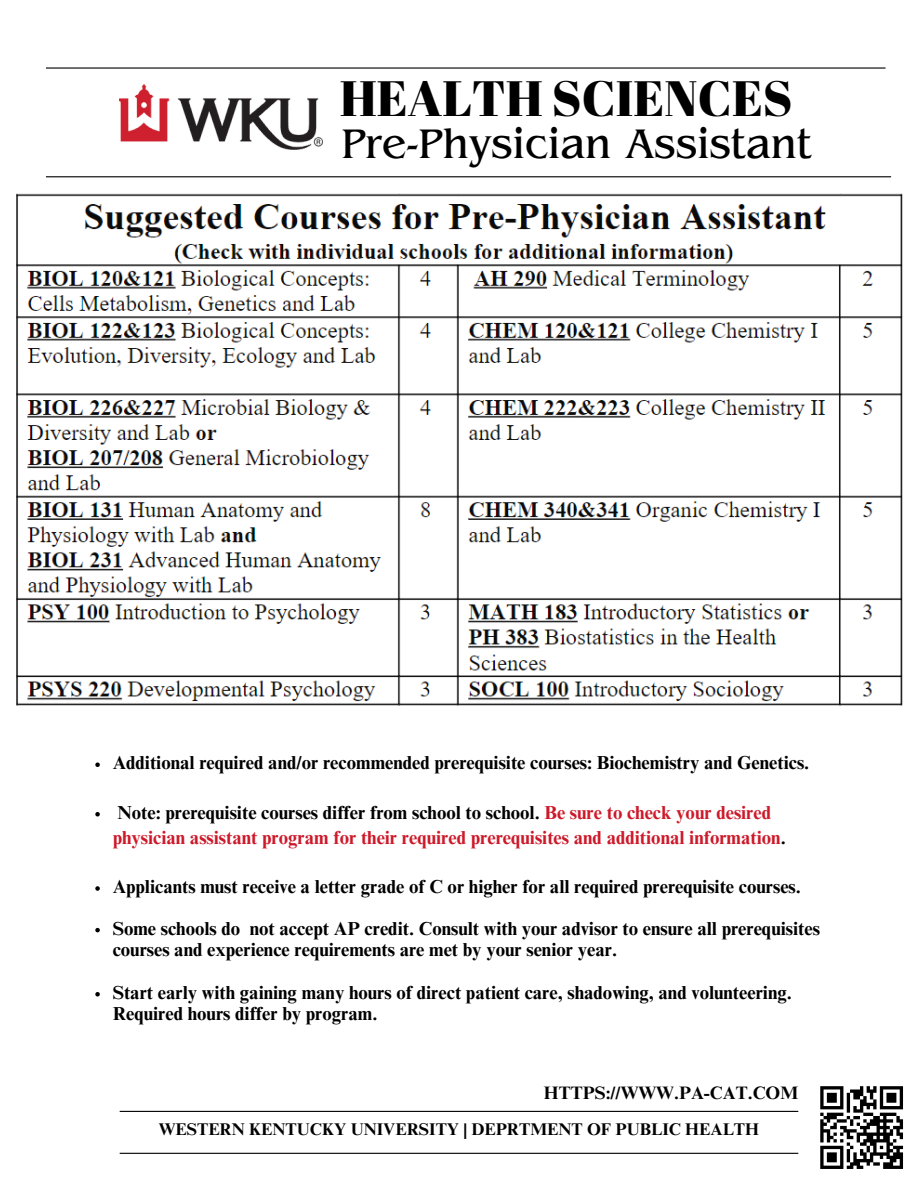
<style>
.page{position:relative;width:918px;height:1188px;background:#fff}
.page>*{position:absolute;margin:0;border:0;box-sizing:border-box;transform-origin:0 0}
.t1{font:49.65px "Abril Fatface";color:#000}
.t2{font:43.35px "Benguiat Pro ITC";color:#000}
.t3{font:700 18.75px/21.3px "Times NRMT Pro";color:#000}
.t4{font:700 18.75px/24.8px "Times NRMT Pro";color:#cd1a2b}
.t5{font:700 18px "Times NRMT Pro";color:#000}
.t6{font:700 16.95px "Times NRMT Pro";color:#000}
.s1{color:#000}
</style>
<div class="page">
<hr style="left:120px;top:1111px;width:678px;height:1px;background:#000">
<hr style="left:120px;top:1153px;width:678px;height:1px;background:#000">
<img style="left:120px;top:84px;width:202px;height:66px">
<svg style="left:820px;top:1086px;width:83px;height:83px"></svg>
<hr style="left:883px;top:1166px;width:20px;height:3px;background:#000">
<hr style="left:46px;top:176px;width:845px;height:1px;background:#000">
<hr style="left:46px;top:67px;width:840px;height:2px;background:#000">
<img style="left:16px;top:193px;width:887px;height:513px">
<svg style="left:95px;top:763px;width:5px;height:4px"></svg>
<svg style="left:95px;top:812px;width:5px;height:5px"></svg>
<svg style="left:95px;top:886px;width:5px;height:5px"></svg>
<svg style="left:95px;top:928px;width:5px;height:4px"></svg>
<svg style="left:95px;top:992px;width:5px;height:5px"></svg>
<h2 class="t1" style="left:340px;top:63px;width:454px">HEALTH SCIENCES</h2>
<h1 class="t2" style="left:341px;top:128px;width:472px">Pre-Physician Assistant</h1>
<p class="t3" style="left:113px;top:755px;width:698px">Additional required and/or recommended prerequisite courses: Biochemistry and Genetics.</p>
<p class="t4" style="left:113px;top:802px;width:675px"><span class="s1">Note: prerequisite courses differ from school to school.</span> Be sure to check your desired physician assistant program for their required prerequisites and additional information<span class="s1">.</span></p>
<p class="t3" style="left:113px;top:878px;width:690px">Applicants must receive a letter grade of C or higher for all required prerequisite courses.</p>
<h3 class="t3" style="left:113px;top:920px;width:709px">Some schools do not accept AP credit. Consult with your advisor to ensure all prerequisites courses and experience requirements are met by your senior year.</h3>
<h3 class="t3" style="left:113px;top:984px;width:681px">Start early with gaining many hours of direct patient care, shadowing, and volunteering.<br>Required hours differ by program.</h3>
<p class="t5" style="left:544px;top:1086px;width:256px">HTTPS://WWW.PA-CAT.COM</p>
<p class="t6" style="left:159px;top:1123px;width:602px">WESTERN KENTUCKY UNIVERSITY | DEPRTMENT OF PUBLIC HEALTH</p>
</div>
